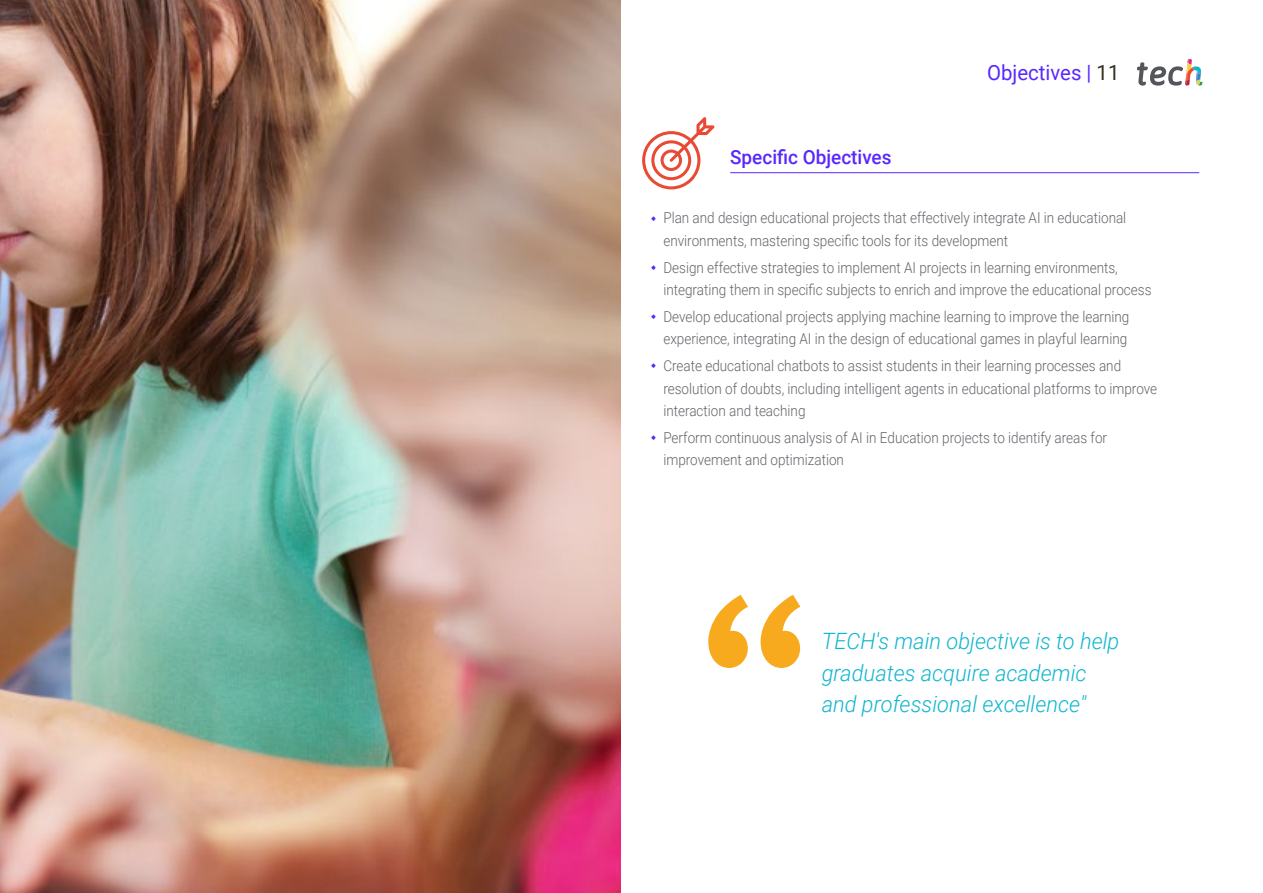
<style>
.page{position:relative;width:1263px;height:893px;background:#fff}
.page>*{position:absolute;margin:0;border:0;box-sizing:border-box;transform-origin:0 0}
.t1{font:italic 300 22.5px/31.5px "Roboto";color:#0fb6cf}
.t2{font:21px "Roboto";color:#5927ff}
.t3{font:500 19.5px "Roboto";color:#5927ff}
.t4{font:300 15px/22.5px "Roboto";color:#61646a;scale:.9 1}
.s1{color:#312e20}
</style>
<div class="page">
<hr style="left:730px;top:172px;width:469px;height:1px;background:#5927ff">
<svg style="left:642px;top:117px;width:72px;height:72px"></svg>
<img style="left:0;top:0;width:621px;height:893px">
<svg style="left:708px;top:595px;width:92px;height:73px"></svg>
<svg style="left:1137px;top:59px;width:65px;height:27px"></svg>
<h3 class="t3" style="left:730px;top:144px;width:163px">Specific Objectives</h3>
<h2 class="t2" style="left:987px;top:57px;width:134px">Objectives | <span class="s1">11</span></h2>
<p class="t4" style="left:663px;top:206px;width:516px">Plan and design educational projects that effectively integrate AI in educational environments, mastering specific tools for its development</p>
<p class="t4" style="left:663px;top:255px;width:544px">Design effective strategies to implement AI projects in learning environments, integrating them in specific subjects to enrich and improve the educational process</p>
<p class="t4" style="left:663px;top:305px;width:519px">Develop educational projects applying machine learning to improve the learning experience, integrating AI in the design of educational games in playful learning</p>
<p class="t4" style="left:663px;top:354px;width:550px">Create educational chatbots to assist students in their learning processes and resolution of doubts, including intelligent agents in educational platforms to improve interaction and teaching</p>
<p class="t4" style="left:663px;top:426px;width:495px">Perform continuous analysis of AI in Education projects to identify areas for improvement and optimization</p>
<h1 class="t1" style="left:822px;top:625px;width:299px">TECH's main objective is to help graduates acquire academic and professional excellence"</h1>
</div>
